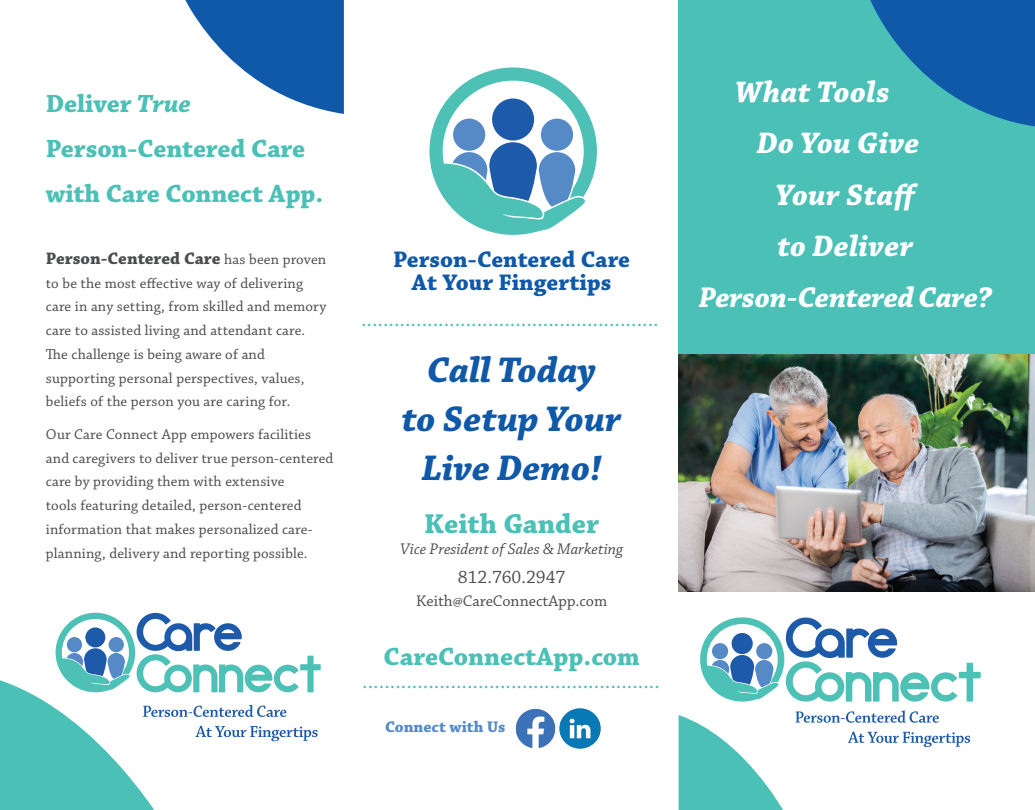
<style>
.page{position:relative;width:1035px;height:810px;background:#fff}
.page>*{position:absolute;margin:0;border:0;box-sizing:border-box;transform-origin:0 0}
.t1{font:italic 700 37.5px "Chaparral Pro";color:#1059a9}
.t2{font:italic 700 31.25px "Chaparral Pro";letter-spacing:.01em;color:#fff}
.t3{font:italic 700 30px "Chaparral Pro";letter-spacing:-.01em;color:#fff}
.t4{font:700 28.75px "Chaparral Pro";color:#4bc0b6}
.t5{font:700 26.25px/45px "Chaparral Pro";letter-spacing:-.005em;color:#4bc0b6}
.t6{font:700 23.75px "Chaparral Pro";color:#1059a9}
.t7{font:22.5px "Chaparral Pro";color:#4bc0b6}
.t8{font:18.75px "Chaparral Pro";color:#4b4c4d}
.t9{font:700 17.5px "Chaparral Pro";color:#4b4c4d}
.t10{font:italic 16.25px "Chaparral Pro";color:#4b4c4d}
.t11{font:16.25px "Chaparral Pro";color:#4b4c4d}
.t12{font:700 16.25px "Chaparral Pro";color:#568ac6}
.t13{font:15px/23.8px "Chaparral Pro";letter-spacing:.01em;color:#4b4c4d}
.s1{font-style:italic}
.s2{font-weight:400;font-size:15px}
</style>
<div class="page">
<div style="left:679px;top:0;width:356px;height:407px;background:#4bc0b6"></div>
<svg style="left:700px;top:617px;width:281px;height:85px"></svg>
<svg style="left:796px;top:711px;width:174px;height:36px"></svg>
<svg style="left:679px;top:715px;width:104px;height:95px"></svg>
<svg style="left:870px;top:0;width:165px;height:126px"></svg>
<svg style="left:185px;top:0;width:159px;height:114px"></svg>
<svg style="left:429px;top:67px;width:168px;height:168px"></svg>
<img style="left:679px;top:355px;width:356px;height:237px">
<img style="left:515px;top:708px;width:86px;height:41px">
<svg style="left:0;top:613px;width:321px;height:197px"></svg>
<p class="t5" style="left:46px;top:82px;width:147px">Deliver <span class="s1">True</span></p>
<p class="t5" style="left:46px;top:127px;width:279px">Person-Centered Care with Care Connect App.</p>
<p class="t9" style="left:46px;top:248px;width:282px">Person-Centered Care <span class="s2">has been proven</span></p>
<p class="t13" style="left:46px;top:272px;width:259px">to be the most effective way of delivering</p>
<p class="t13" style="left:46px;top:295px;width:282px">care in any setting, from skilled and memory care to assisted living and attendant care.</p>
<p class="t13" style="left:46px;top:343px;width:260px">The challenge is being aware of and supporting personal perspectives, values, beliefs of the person you are caring for.</p>
<p class="t13" style="left:46px;top:423px;width:289px">Our Care Connect App empowers facilities and caregivers to deliver true person-centered care by providing them with extensive<br>tools featuring detailed, person-centered information that makes personalized care&shy;planning, delivery and reporting possible.</p>
<p class="t6" style="left:393px;top:245px;width:238px">Person-Centered Care</p>
<p class="t6" style="left:412px;top:269px;width:201px">At Your Fingertips</p>
<p class="t7" style="left:361px;top:307px;width:299px">......................................................</p>
<p class="t1" style="left:427px;top:349px;width:170px">Call Today</p>
<p class="t1" style="left:402px;top:397px;width:221px">to Setup Your</p>
<p class="t1" style="left:422px;top:446px;width:181px">Live Demo!</p>
<p class="t4" style="left:424px;top:507px;width:176px">Keith Gander</p>
<p class="t10" style="left:400px;top:540px;width:224px">Vice President of Sales &amp; Marketing</p>
<p class="t8" style="left:458px;top:567px;width:109px">812.760.2947</p>
<p class="t11" style="left:416px;top:591px;width:193px">Keith@CareConnectApp.com</p>
<p class="t5" style="left:384px;top:635px;width:258px">CareConnectApp.com</p>
<p class="t7" style="left:362px;top:668px;width:299px">......................................................</p>
<p class="t12" style="left:385px;top:718px;width:122px">Connect with Us</p>
<p class="t2" style="left:735px;top:74px;width:156px">What Tools</p>
<p class="t2" style="left:757px;top:125px;width:164px">Do You Give</p>
<p class="t2" style="left:776px;top:176px;width:144px">Your Staff</p>
<p class="t2" style="left:777px;top:228px;width:138px">to Deliver</p>
<p class="t3" style="left:699px;top:280px;width:294px">Person-Centered Care?</p>
</div>
